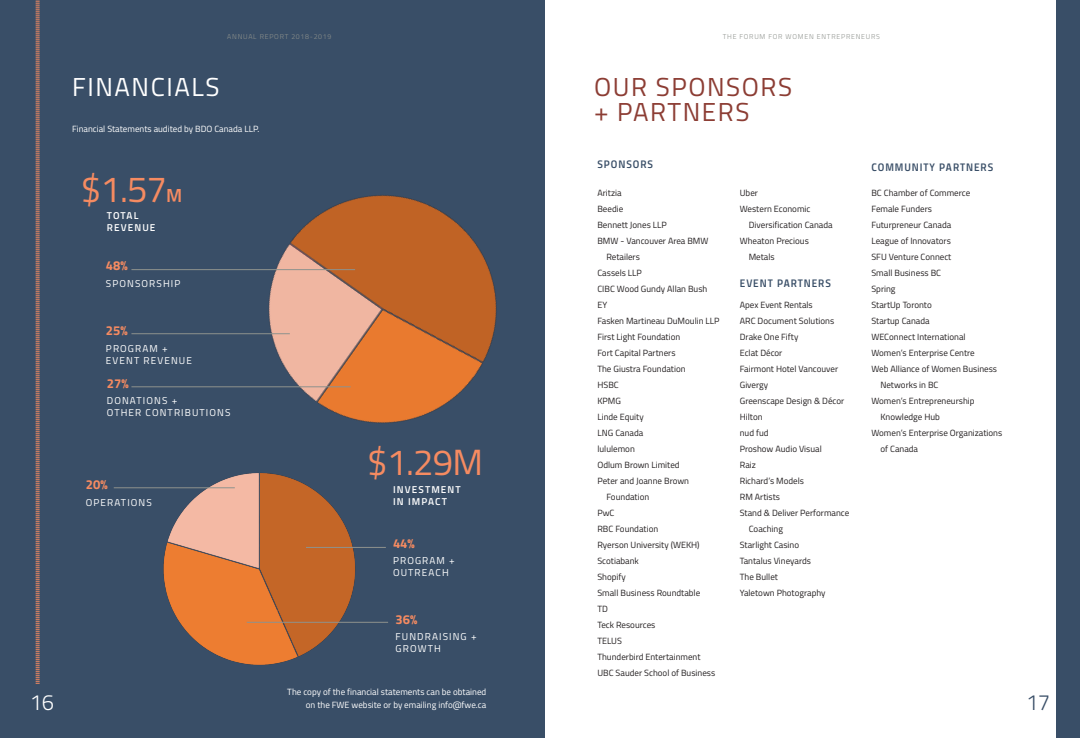
<style>
.page{position:relative;width:1080px;height:738px;background:#fff}
.page>*{position:absolute;margin:0;border:0;box-sizing:border-box;transform-origin:0 0}
.t1{font:36.5px "Titillium";color:#f68b61}
.headline{font:26px/25px "Titillium";letter-spacing:.06em;color:#8c3d34}
.headline-2{font:26px "Titillium";letter-spacing:.06em;color:#fff}
.t2{font:300 22px "Titillium";color:#394e67}
.t3{font:300 22px "Titillium";color:#fff}
.pink_numbers{font:700 13px "Titillium";color:#f68b61}
.subhead{font:11px "Titillium Semibold Upright";letter-spacing:.085em;color:#394e67}
.t4{font:10px/12px "Titillium";letter-spacing:.11em;color:#fff}
.t5{font:600 10px/12px "Titillium";letter-spacing:.11em;color:#fff}
.list{font:9px/16px "Titillium";color:#231f20}
.list_no_grid{font:9px/13px "Titillium";color:#fff;text-align:right}
.bodycopy{font:9px "Titillium";color:#fff}
.t6{font:300 7px "Titillium";letter-spacing:.11em;color:#8e928d}
.s1{font-weight:600;font-size:19px}
</style>
<div class="page">
<div style="left:0;top:0;width:544px;height:738px;background:#394e67"></div>
<img style="left:153px;top:488px;width:235px;height:177px">
<svg style="left:35px;top:0;width:5px;height:684px;background:#846564"></svg>
<div style="left:1057px;top:0;width:23px;height:738px;background:#394e67"></div>
<img style="left:165px;top:107px;width:380px;height:399px">
<hr style="left:131px;top:386px;width:220px;height:1px;background:#8e928d">
<hr style="left:131px;top:333px;width:159px;height:1px;background:#8e928d">
<hr style="left:131px;top:269px;width:224px;height:1px;background:#8e928d">
<hr style="left:247px;top:622px;width:141px;height:1px;background:#8e928d">
<hr style="left:306px;top:547px;width:80px;height:1px;background:#8e928d">
<hr style="left:114px;top:487px;width:121px;height:1px;background:#8e928d">
<h3 class="t3" style="left:30px;top:686px;width:26px">16</h3>
<p class="t6" style="left:227px;top:32px;width:106px">ANNUAL REPORT 2018-2019</p>
<p class="headline-2" style="left:72px;top:68px;width:149px">FINANCIALS</p>
<p class="bodycopy" style="left:72px;top:122px;width:189px">Financial Statements audited by BDO Canada LLP.</p>
<p class="t1" style="left:81px;top:162px;width:103px">$1.57<span class="s1">M</span></p>
<p class="t5" style="left:107px;top:209px;width:50px">TOTAL<br>REVENUE</p>
<p class="pink_numbers" style="left:106px;top:256px;width:23px">48%</p>
<p class="t4" style="left:106px;top:277px;width:76px">SPONSORSHIP</p>
<p class="pink_numbers" style="left:106px;top:321px;width:23px">25%</p>
<p class="t4" style="left:106px;top:342px;width:87px">PROGRAM +<br>EVENT REVENUE</p>
<p class="pink_numbers" style="left:107px;top:373px;width:23px">27%</p>
<p class="t4" style="left:107px;top:394px;width:125px">DONATIONS +<br>OTHER CONTRIBUTIONS</p>
<p class="pink_numbers" style="left:86px;top:475px;width:23px">20%</p>
<p class="t4" style="left:86px;top:496px;width:68px">OPERATIONS</p>
<p class="t1" style="left:367px;top:436px;width:117px">$1.29M</p>
<p class="t5" style="left:393px;top:483px;width:69px">INVESTMENT<br>IN IMPACT</p>
<p class="pink_numbers" style="left:393px;top:533px;width:23px">44%</p>
<p class="t4" style="left:393px;top:554px;width:63px">PROGRAM +<br>OUTREACH</p>
<p class="pink_numbers" style="left:396px;top:609px;width:23px">36%</p>
<p class="t4" style="left:396px;top:630px;width:83px">FUNDRAISING +<br>GROWTH</p>
<p class="list_no_grid" style="left:287px;top:685px;width:201px">The copy of the financial statements can be obtained on the FWE website or by emailing info@fwe.ca</p>
<p class="t6" style="left:723px;top:32px;width:159px">THE FORUM FOR WOMEN ENTREPRENEURS</p>
<p class="headline" style="left:594px;top:73px;width:200px">OUR SPONSORS + PARTNERS</p>
<p class="subhead" style="left:597px;top:156px;width:57px">SPONSORS</p>
<p class="list" style="left:597px;top:184px;width:26px">Aritzia</p>
<p class="list" style="left:597px;top:200px;width:27px">Beedie</p>
<p class="list" style="left:597px;top:216px;width:71px">Bennett Jones LLP</p>
<p class="list" style="left:606px;top:232px;width:104px;text-indent:-9px">BMW - Vancouver Area BMW<br>Retailers</p>
<p class="list" style="left:597px;top:264px;width:46px">Cassels LLP</p>
<p class="list" style="left:597px;top:280px;width:111px">CIBC Wood Gundy Allan Bush</p>
<p class="list" style="left:597px;top:296px;width:11px">EY</p>
<p class="list" style="left:597px;top:312px;width:124px">Fasken Martineau DuMoulin LLP</p>
<p class="list" style="left:597px;top:328px;width:84px">First Light Foundation</p>
<p class="list" style="left:597px;top:344px;width:80px">Fort Capital Partners</p>
<p class="list" style="left:597px;top:360px;width:90px">The Giustra Foundation</p>
<p class="list" style="left:597px;top:376px;width:23px">HSBC</p>
<p class="list" style="left:597px;top:392px;width:25px">KPMG</p>
<p class="list" style="left:597px;top:408px;width:48px">Linde Equity</p>
<p class="list" style="left:597px;top:424px;width:47px">LNG Canada</p>
<p class="list" style="left:597px;top:440px;width:39px">lululemon</p>
<p class="list" style="left:597px;top:456px;width:84px">Odlum Brown Limited</p>
<p class="list" style="left:606px;top:472px;width:84px;text-indent:-9px">Peter and Joanne Brown<br>Foundation</p>
<p class="list" style="left:597px;top:504px;width:19px">PwC</p>
<p class="list" style="left:597px;top:520px;width:62px">RBC Foundation</p>
<p class="list" style="left:597px;top:536px;width:104px">Ryerson University (WEKH)</p>
<p class="list" style="left:597px;top:552px;width:43px">Scotiabank</p>
<p class="list" style="left:597px;top:568px;width:30px">Shopify</p>
<p class="list" style="left:597px;top:584px;width:104px">Small Business Roundtable</p>
<p class="list" style="left:597px;top:600px;width:12px">TD</p>
<p class="list" style="left:597px;top:616px;width:60px">Teck Resources</p>
<p class="list" style="left:597px;top:632px;width:26px">TELUS</p>
<p class="list" style="left:597px;top:648px;width:105px">Thunderbird Entertainment</p>
<p class="list" style="left:597px;top:664px;width:119px">UBC Sauder School of Business</p>
<p class="list" style="left:740px;top:184px;width:20px">Uber</p>
<p class="list" style="left:749px;top:200px;width:85px;text-indent:-9px">Western Economic<br>Diversification Canada</p>
<p class="list" style="left:749px;top:232px;width:62px;text-indent:-9px">Wheaton Precious<br>Metals</p>
<p class="subhead" style="left:740px;top:274px;width:93px">EVENT PARTNERS</p>
<p class="list" style="left:740px;top:296px;width:75px">Apex Event Rentals</p>
<p class="list" style="left:740px;top:312px;width:96px">ARC Document Solutions</p>
<p class="list" style="left:740px;top:328px;width:60px">Drake One Fifty</p>
<p class="list" style="left:740px;top:344px;width:44px">Eclat Décor</p>
<p class="list" style="left:740px;top:360px;width:100px">Fairmont Hotel Vancouver</p>
<p class="list" style="left:740px;top:376px;width:30px">Givergy</p>
<p class="list" style="left:740px;top:392px;width:106px">Greenscape Design &amp; Décor</p>
<p class="list" style="left:740px;top:408px;width:24px">Hilton</p>
<p class="list" style="left:740px;top:424px;width:30px">nud fud</p>
<p class="list" style="left:740px;top:440px;width:84px">Proshow Audio Visual</p>
<p class="list" style="left:740px;top:456px;width:18px">Raiz</p>
<p class="list" style="left:740px;top:472px;width:66px">Richard’s Models</p>
<p class="list" style="left:740px;top:488px;width:42px">RM Artists</p>
<p class="list" style="left:749px;top:504px;width:102px;text-indent:-9px">Stand &amp; Deliver Performance<br>Coaching</p>
<p class="list" style="left:740px;top:536px;width:61px">Starlight Casino</p>
<p class="list" style="left:740px;top:552px;width:73px">Tantalus Vineyards</p>
<p class="list" style="left:740px;top:568px;width:40px">The Bullet</p>
<p class="list" style="left:740px;top:584px;width:87px">Yaletown Photography</p>
<p class="subhead" style="left:871px;top:158px;width:123px">COMMUNITY PARTNERS</p>
<p class="list" style="left:871px;top:184px;width:100px">BC Chamber of Commerce</p>
<p class="list" style="left:871px;top:200px;width:62px">Female Funders</p>
<p class="list" style="left:871px;top:216px;width:81px">Futurpreneur Canada</p>
<p class="list" style="left:871px;top:232px;width:81px">League of Innovators</p>
<p class="list" style="left:871px;top:248px;width:82px">SFU Venture Connect</p>
<p class="list" style="left:871px;top:264px;width:71px">Small Business BC</p>
<p class="list" style="left:871px;top:280px;width:26px">Spring</p>
<p class="list" style="left:871px;top:296px;width:62px">StartUp Toronto</p>
<p class="list" style="left:871px;top:312px;width:60px">Startup Canada</p>
<p class="list" style="left:871px;top:328px;width:96px">WEConnect International</p>
<p class="list" style="left:871px;top:344px;width:105px">Women’s Enterprise Centre</p>
<p class="list" style="left:880px;top:360px;width:118px;text-indent:-9px">Web Alliance of Women Business<br>Networks in BC</p>
<p class="list" style="left:880px;top:392px;width:96px;text-indent:-9px">Women’s Entrepreneurship<br>Knowledge Hub</p>
<p class="list" style="left:880px;top:424px;width:123px;text-indent:-9px">Women’s Enterprise Organizations of Canada</p>
<h3 class="t2" style="left:1026px;top:686px;width:26px">17</h3>
</div>
